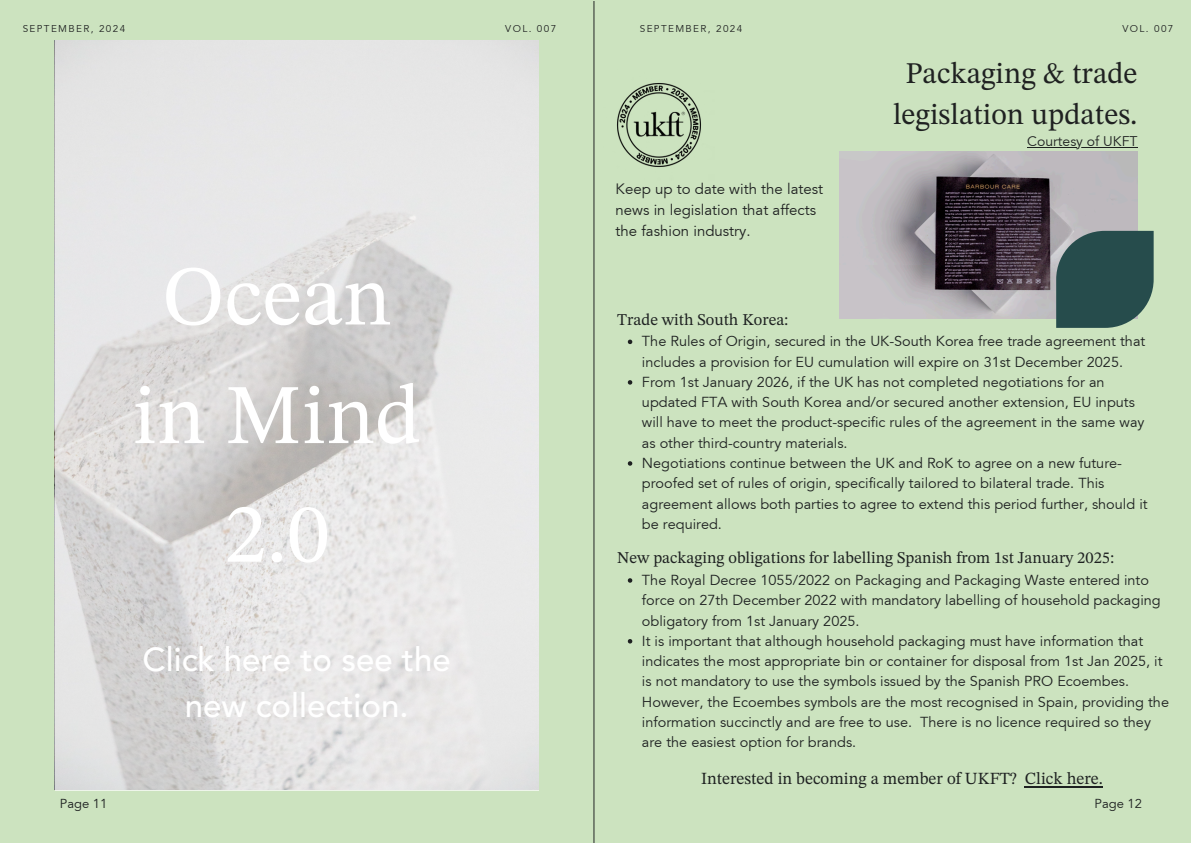
<style>
.page{position:relative;width:1191px;height:843px;background:#fff}
.page>*{position:absolute;margin:0;border:0;box-sizing:border-box;transform-origin:0 0}
.t1{font:85px/118.5px "STIX Two Text";color:#fff;text-align:center}
.t2{font:500 33px/45.8px "Avenir";color:#fff;text-align:center}
.t3{font:30px/41.2px "STIX Two Text";color:#1f2121;text-align:center}
.t4{font:17px "STIX Two Text";color:#1e2121}
.t5{font:16.5px "STIX Two Text";color:#1e2121}
.t6{font:15px/21px "Avenir";color:#1f2121}
.t7{font:14.5px/20.2px "Avenir";color:#1e2121}
.t8{font:14px "Avenir";color:#1f2121}
.t9{font:13px "Avenir";color:#1e2121}
.t10{font:9.9px "Avenir";letter-spacing:.14em;color:#1f2121}
</style>
<div class="page">
<div style="left:0;top:0;width:1190px;height:842px;background:#cce3bf"></div>
<img style="left:839px;top:151px;width:298px;height:167px">
<svg style="left:594px;top:2px;width:1px;height:840px"></svg>
<img style="left:617px;top:83px;width:84px;height:84px">
<svg style="left:55px;top:41px;width:483px;height:749px;background:#e1e0e0"></svg>
<svg style="left:1056px;top:231px;width:97px;height:97px;background:#375958"></svg>
<hr style="left:1027px;top:147px;width:110px;height:1px;background:#1f2121">
<svg style="left:627px;top:578px;width:5px;height:4px"></svg>
<svg style="left:627px;top:639px;width:5px;height:4px"></svg>
<svg style="left:627px;top:339px;width:5px;height:5px"></svg>
<svg style="left:627px;top:380px;width:5px;height:4px"></svg>
<svg style="left:627px;top:461px;width:5px;height:4px"></svg>
<hr style="left:1024px;top:785px;width:78px;height:2px;background:#1e2121">
<h2 class="t10" style="left:23px;top:23px;width:104px">SEPTEMBER, 2024</h2>
<h3 class="t10" style="left:505px;top:23px;width:53px">VOL. 007</h3>
<p class="t10" style="left:639px;top:23px;width:104px">SEPTEMBER, 2024</p>
<h1 class="t10" style="left:1122px;top:23px;width:53px">VOL. 007</h1>
<p class="t1" style="left:133px;top:243px;width:290px">Ocean in Mind<br>2.0</p>
<h4 class="t2" style="left:142px;top:637px;width:310px">Click here to see the new collection.</h4>
<p class="t6" style="left:615px;top:179px;width:209px">Keep up to date with the latest news in legislation that affects the fashion industry.</p>
<p class="t3" style="left:893px;top:54px;width:246px">Packaging &amp; trade legislation updates.</p>
<p class="t8" style="left:1027px;top:133px;width:112px">Courtesy of UKFT</p>
<h4 class="t5" style="left:617px;top:312px;width:172px">Trade with South Korea:</h4>
<p class="t7" style="left:642px;top:331px;width:505px">The Rules of Origin, secured in the UK-South Korea free trade agreement that includes a provision for EU cumulation will expire on 31st December 2025.</p>
<p class="t7" style="left:642px;top:372px;width:504px">From 1st January 2026, if the UK has not completed negotiations for an updated FTA with South Korea and/or secured another extension, EU inputs will have to meet the product-specific rules of the agreement in the same way as other third-country materials.</p>
<p class="t7" style="left:642px;top:453px;width:507px">Negotiations continue between the UK and RoK to agree on a new future&shy;proofed set of rules of origin, specifically tailored to bilateral trade. This agreement allows both parties to agree to extend this period further, should it be required.</p>
<h5 class="t5" style="left:617px;top:550px;width:498px">New packaging obligations for labelling Spanish from 1st January 2025:</h5>
<h5 class="t7" style="left:642px;top:570px;width:520px">The Royal Decree 1055/2022 on Packaging and Packaging Waste entered into force on 27th December 2022 with mandatory labelling of household packaging obligatory from 1st January 2025.</h5>
<p class="t7" style="left:642px;top:631px;width:528px">It is important that although household packaging must have information that indicates the most appropriate bin or container for disposal from 1st Jan 2025, it is not mandatory to use the symbols issued by the Spanish PRO Ecoembes.<br>However, the Ecoembes symbols are the most recognised in Spain, providing the information succinctly and are free to use. There is no licence required so they are the easiest option for brands.</p>
<h4 class="t4" style="left:701px;top:771px;width:403px">Interested in becoming a member of UKFT? Click here.</h4>
<p class="t9" style="left:60px;top:795px;width:49px">Page 11</p>
<p class="t9" style="left:1094px;top:795px;width:49px">Page 12</p>
</div>
